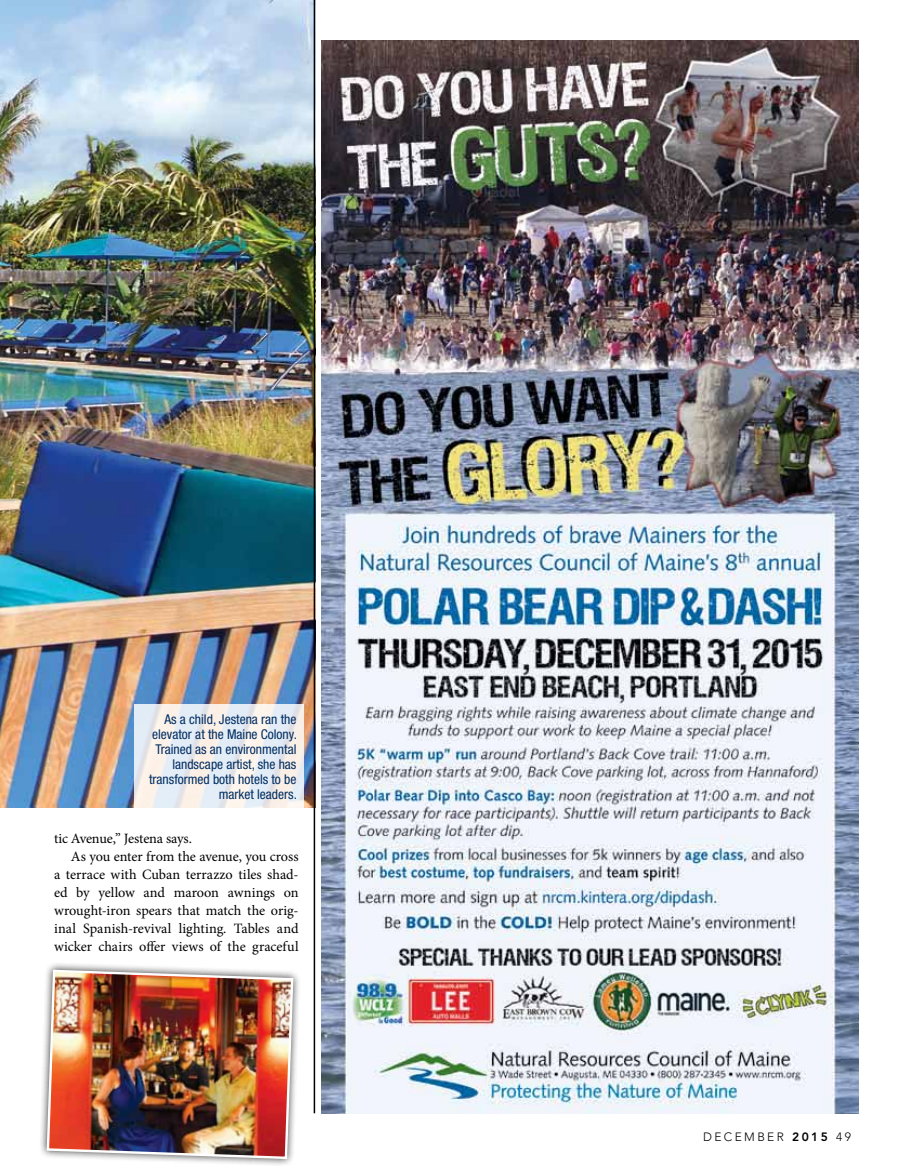
<style>
.page{position:relative;width:905px;height:1175px;background:#fff}
.page>*{position:absolute;margin:0;border:0;box-sizing:border-box;transform-origin:0 0}
.t1{font:14.25px "Minion Pro";letter-spacing:-.005em;color:#000}
.t2{font:condensed 13.5px/15px "Helvetica Neue";color:#002d62;text-align:right}
.t3{font:300 12px "Avenir";letter-spacing:.2em;color:#000}
.s1{font-weight:800}
</style>
<div class="page">
<img style="left:0;top:0;width:314px;height:807px">
<div style="left:38px;top:961px;width:263px;height:205px;background:#000;opacity:.75"></div>
<img style="left:45px;top:968px;width:249px;height:192px">
<img style="left:321px;top:41px;width:537px;height:1072px">
<hr style="left:314px;top:0;width:1px;height:1113px;background:#000">
<svg style="left:134px;top:704px;width:169px;height:104px;background:#ededee"></svg>
<p class="t2" style="left:149px;top:712px;width:149px">As a child, Jestena ran the elevator at the Maine Colony.<br>Trained as an environmental landscape artist, she has transformed both hotels to be market leaders.</p>
<p class="t1" style="left:54px;top:829px;width:140px">tic Avenue,” Jestena says.</p>
<p class="t1" style="left:71px;top:847px;width:229px">As you enter from the avenue, you cross</p>
<p class="t1" style="left:54px;top:865px;width:246px">a terrace with Cuban terrazzo tiles shad-</p>
<p class="t1" style="left:54px;top:883px;width:246px">ed by yellow and maroon awnings on</p>
<p class="t1" style="left:54px;top:901px;width:246px">wrought-iron spears that match the orig-</p>
<p class="t1" style="left:54px;top:919px;width:246px">inal Spanish-revival lighting. Tables and</p>
<p class="t1" style="left:54px;top:937px;width:246px">wicker chairs offer views of the graceful</p>
<p class="t3" style="left:703px;top:1129px;width:149px">DE CEMBER <span class="s1">2015</span> 49</p>
</div>
